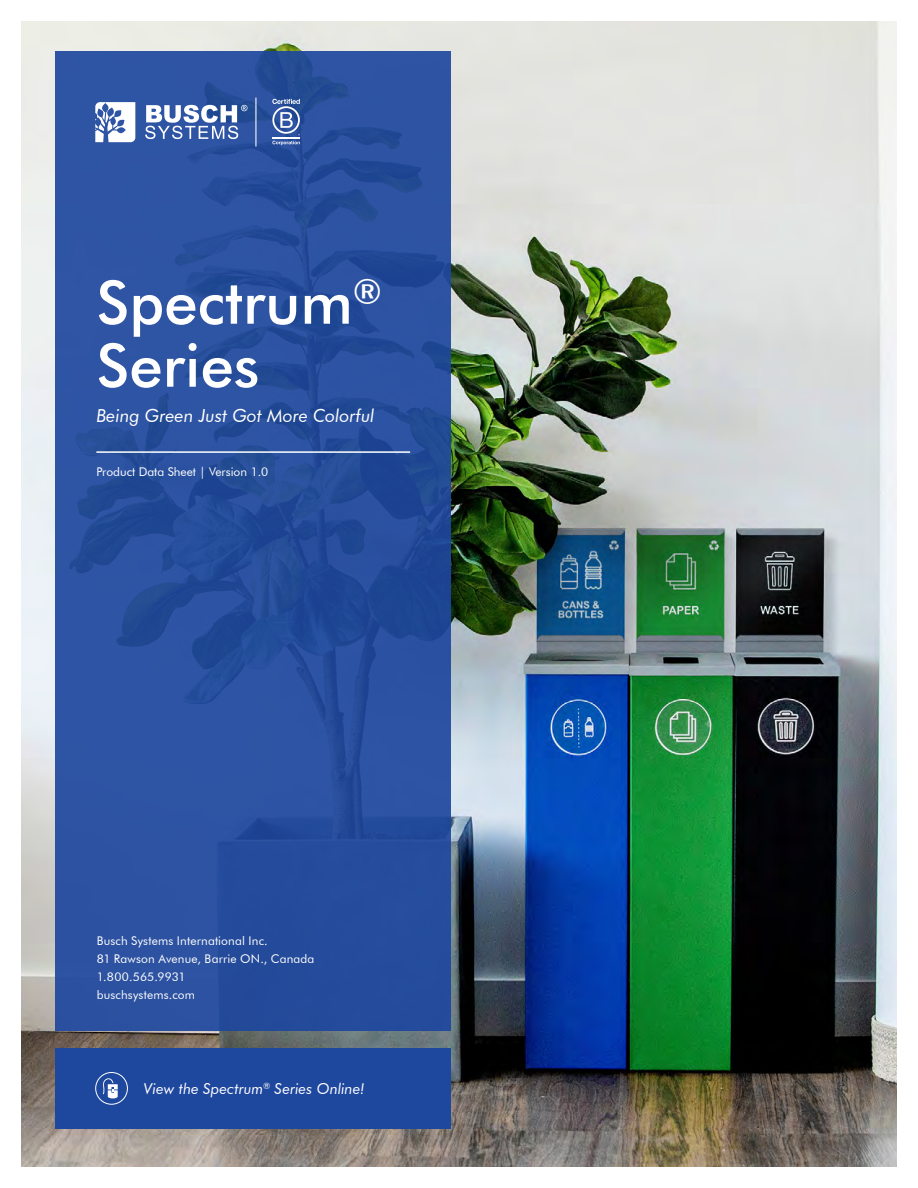
<style>
.page{position:relative;width:918px;height:1188px;background:#fff}
.page>*{position:absolute;margin:0;border:0;box-sizing:border-box;transform-origin:0 0}
.t1{font:60px/63px "Futura Md BT Medium";color:#fff}
.t2{font:italic 18px "Futura BT";color:#fff}
.t3{font:italic 15px "Futura BT";color:#fff}
.t4{font:12px/18px "Futura BT";letter-spacing:.015em;color:#fff}
</style>
<div class="page">
<img style="left:21px;top:21px;width:876px;height:1146px">
<div style="left:55px;top:51px;width:395px;height:980px;background:linear-gradient(to right,#2d53a2,#254c9b)"></div>
<div style="left:55px;top:1048px;width:395px;height:80px;background:#1e479e"></div>
<svg style="left:95px;top:102px;width:40px;height:40px"></svg>
<svg style="left:145px;top:105px;width:103px;height:34px"></svg>
<hr style="left:255px;top:98px;width:1px;height:49px;background:#fff">
<svg style="left:272px;top:99px;width:28px;height:46px"></svg>
<div style="left:95px;top:1072px;width:33px;height:33px;border:1px solid #fff;border-radius:50%"></div>
<svg style="left:103px;top:1078px;width:15px;height:20px"></svg>
<hr style="left:96px;top:451px;width:314px;height:2px;background:#fff">
<h1 class="t1" style="left:96px;top:270px;width:287px">Spectrum<sup>®<br></sup>Series</h1>
<h2 class="t2" style="left:96px;top:405px;width:280px">Being Green Just Got More Colorful</h2>
<p class="t4" style="left:96px;top:462px;width:173px">Product Data Sheet | Version 1.0</p>
<p class="t4" style="left:97px;top:932px;width:219px">Busch Systems International Inc.<br>81 Rawson Avenue, Barrie ON., Canada<br>1.800.565.9931<br>buschsystems.com</p>
<p class="t3" style="left:144px;top:1079px;width:223px">View the Spectrum<sup>®</sup> Series Online!</p>
</div>
